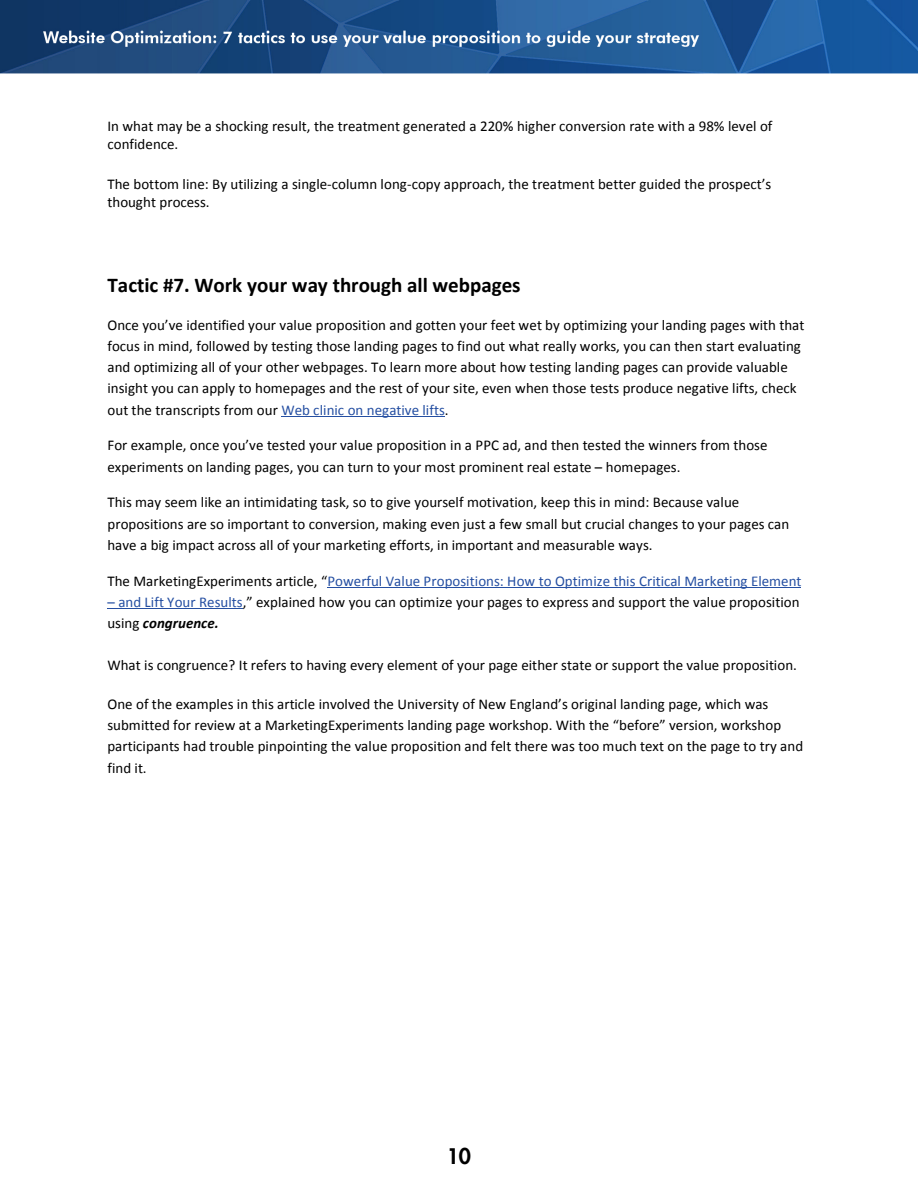
<style>
.page{position:relative;width:918px;height:1188px;background:#fff}
.page>*{position:absolute;margin:0;border:0;box-sizing:border-box;transform-origin:0 0}
.t1{font:700 21px "Calibri";color:#000}
.t2{font:800 21px "Futura";color:#000}
.t3{font:15px/21.1px "Calibri";letter-spacing:.005em;color:#000}
.t4{font:15px "Calibri";color:#254fa2}
.s1{color:#254fa2}
.s2{color:#000}
.s3{font-weight:700;font-style:italic}
</style>
<div class="page">
<img style="left:0;top:0;width:918px;height:609px">
<hr style="left:281px;top:416px;width:164px;height:1px;background:#254fa2">
<hr style="left:327px;top:587px;width:474px;height:1px;background:#254fa2">
<hr style="left:108px;top:608px;width:135px;height:1px;background:#254fa2">
<p class="t3" style="left:108px;top:117px;width:666px;line-height:18.3px">In what may be a shocking result, the treatment generated a 220% higher conversion rate with a 98% level of confidence.</p>
<p class="t3" style="left:108px;top:175px;width:665px;line-height:18.3px">The bottom line: By utilizing a single-column long-copy approach, the treatment better guided the prospect’s thought process.</p>
<p class="t1" style="left:108px;top:271px;width:415px">Tactic #7. Work your way through all webpages</p>
<p class="t3" style="left:108px;top:315px;width:699px">Once you’ve identified your value proposition and gotten your feet wet by optimizing your landing pages with that focus in mind, followed by testing those landing pages to find out what really works, you can then start evaluating and optimizing all of your other webpages. To learn more about how testing landing pages can provide valuable insight you can apply to homepages and the rest of your site, even when those tests produce negative lifts, check out the transcripts from our <span class="s1">Web clinic on negative lifts</span>.</p>
<p class="t3" style="left:108px;top:435px;width:662px">For example, once you’ve tested your value proposition in a PPC ad, and then tested the winners from those experiments on landing pages, you can turn to your most prominent real estate – homepages.</p>
<p class="t3" style="left:108px;top:492px;width:683px">This may seem like an intimidating task, so to give yourself motivation, keep this in mind: Because value propositions are so important to conversion, making even just a few small but crucial changes to your pages can have a big impact across all of your marketing efforts, in important and measurable ways.</p>
<p class="t4" style="left:108px;top:571px;width:696px"><span class="s2">The MarketingExperiments article, “</span>Powerful Value Propositions: How to Optimize this Critical Marketing Element</p>
<p class="t3" style="left:108px;top:591px;width:694px"><span class="s1">– and Lift Your Results</span>,” explained how you can optimize your pages to express and support the value proposition using <span class="s3">congruence.</span></p>
<p class="t3" style="left:108px;top:654px;width:691px">What is congruence? It refers to having every element of your page either state or support the value proposition.</p>
<p class="t3" style="left:108px;top:694px;width:697px">One of the examples in this article involved the University of New England’s original landing page, which was submitted for review at a MarketingExperiments landing page workshop. With the “before” version, workshop participants had trouble pinpointing the value proposition and felt there was too much text on the page to try and find it.</p>
<h1 class="t2" style="left:447px;top:1143px;width:26px">10</h1>
</div>
